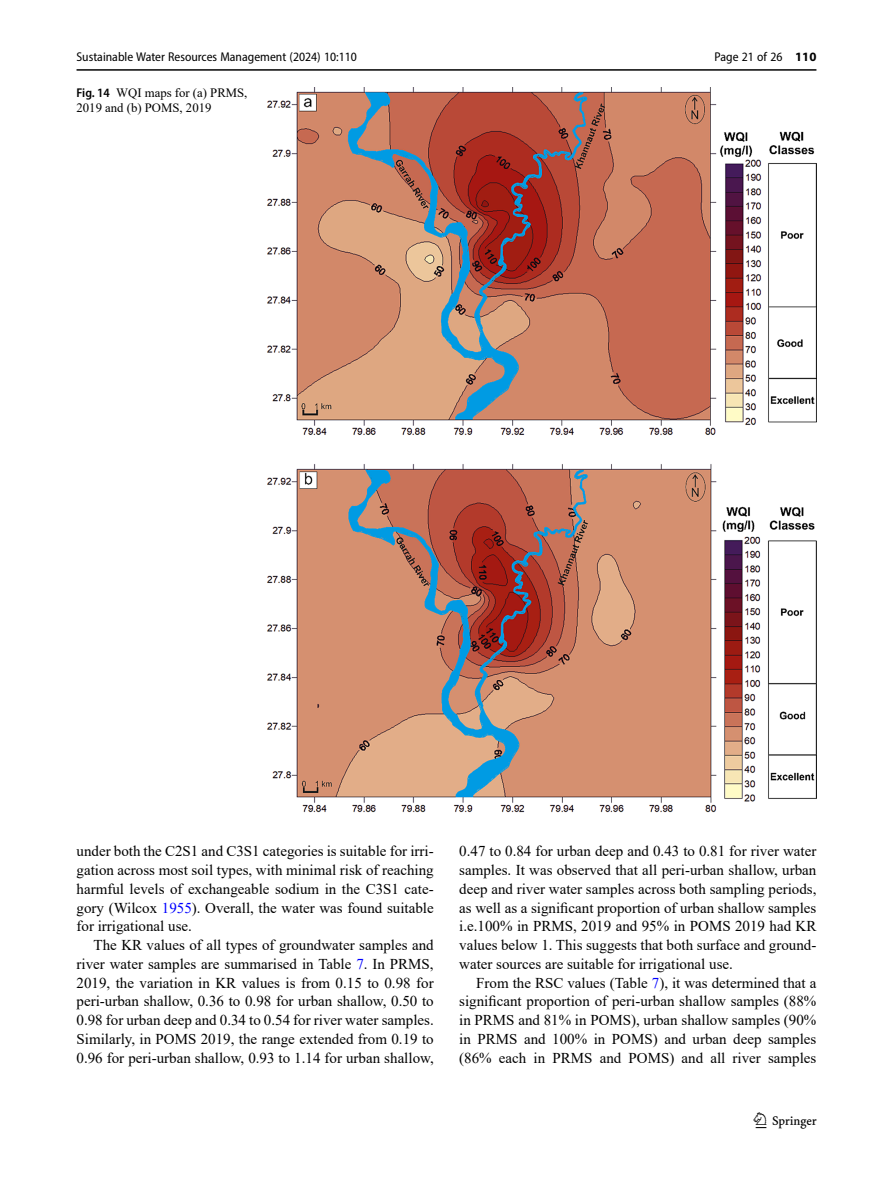
<style>
.page{position:relative;width:893px;height:1187px;background:#fff}
.page>*{position:absolute;margin:0;border:0;box-sizing:border-box;transform-origin:0 0}
.t1{font:22.5px "Springnew";color:#000}
.Body_Text_Indent{font:15px/18.8px "Times New Roman";color:#000;text-align:justify}
.t2{font:semi-condensed 12.75px "Myriad Pro";color:#000}
.Figure_Caption_Side{font:12.75px/15px "Times New Roman";color:#000}
.s1{font-family:"Myriad Pro";font-weight:600;font-stretch:semi-condensed}
.s2{font-weight:700;font-stretch:normal}
.s3{color:#00f}
</style>
<div class="page">
<hr style="left:77px;top:69px;width:739px;height:2px;background:#000">
<img style="left:268px;top:87px;width:548px;height:726px">
<p class="t2" style="left:77px;top:49px;width:282px">Sustainable Water Resources Management (2024) 10:110</p>
<p class="Figure_Caption_Side" style="left:77px;top:84px;width:172px"><span class="s1">Fig. 14</span> WQI maps for (a) PRMS,<br>2019 and (b) POMS, 2019</p>
<p class="t2" style="left:715px;top:49px;width:103px">Page 21 of 26 <span class="s2">110</span></p>
<p class="Body_Text_Indent" style="left:77px;top:841px;width:359px">under both the C2S1 and C3S1 categories is suitable for irri&shy;gation across most soil types, with minimal risk of reaching harmful levels of exchangeable sodium in the C3S1 cate&shy;gory (Wilcox <span class="s3">1955</span>). Overall, the water was found suitable for irrigational use.</p>
<p class="Body_Text_Indent" style="left:77px;top:935px;width:359px;text-indent:17px">The KR values of all types of groundwater samples and river water samples are summarised in Table <span class="s3">7</span>. In PRMS, 2019, the variation in KR values is from 0.15 to 0.98 for peri-urban shallow, 0.36 to 0.98 for urban shallow, 0.50 to 0.98 for urban deep and 0.34 to 0.54 for river water samples.<br>Similarly, in POMS 2019, the range extended from 0.19 to 0.96 for peri-urban shallow, 0.93 to 1.14 for urban shallow,</p>
<p class="Body_Text_Indent" style="left:459px;top:841px;width:359px">0.47 to 0.84 for urban deep and 0.43 to 0.81 for river water samples. It was observed that all peri-urban shallow, urban deep and river water samples across both sampling periods, as well as a significant proportion of urban shallow samples i.e.100% in PRMS, 2019 and 95% in POMS 2019 had KR values below 1. This suggests that both surface and ground&shy;water sources are suitable for irrigational use.</p>
<p class="Body_Text_Indent" style="left:459px;top:972px;width:359px;text-indent:17px">From the RSC values (Table <span class="s3">7</span>), it was determined that a significant proportion of peri-urban shallow samples (88% in PRMS and 81% in POMS), urban shallow samples (90% in PRMS and 100% in POMS) and urban deep samples (86% each in PRMS and POMS) and all river samples</p>
<h1 class="t1" style="left:756px;top:1107px;width:63px">1 3</h1>
</div>
